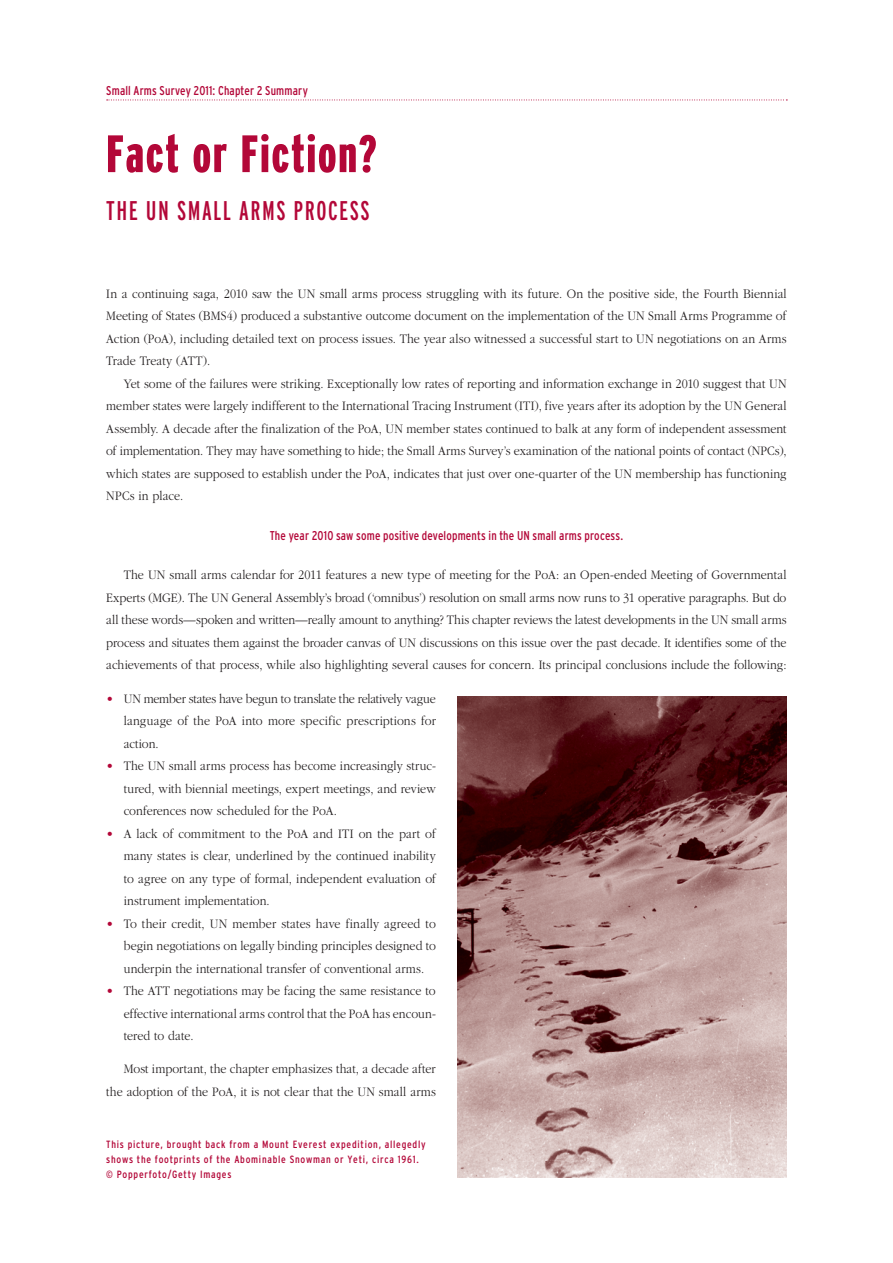
<style>
.page{position:relative;width:893px;height:1263px;background:#fff}
.page>*{position:absolute;margin:0;border:0;box-sizing:border-box;transform-origin:0 0}
.t1{font:900 extra-condensed 52.5px "Interstate";letter-spacing:.035em;color:#b30738}
.t2{font:extra-condensed 27px "Interstate";letter-spacing:.055em;color:#b30738}
.t3{font:300 13.5px/22.5px "Garamond";color:#231f20;text-align:justify;scale:.9 1}
.t4{font:condensed 12.75px "Interstate";letter-spacing:.015em;color:#b30738;scale:.95 1}
.t5{font:condensed 10.5px/15px "Interstate";letter-spacing:.07em;color:#b30738}
</style>
<div class="page">
<svg style="left:107px;top:100px;width:680px;height:1px"></svg>
<img style="left:457px;top:696px;width:330px;height:482px">
<p class="t4" style="left:106px;top:85px;width:214px">Small Arms Survey 2011: Chapter 2 Summary</p>
<h1 class="t1" style="left:106px;top:125px;width:272px">Fact or Fiction?</h1>
<h2 class="t2" style="left:106px;top:201px;width:265px">THE UN SMALL ARMS PROCESS</h2>
<p class="t3" style="left:106px;top:283px;width:758px">In a continuing saga, 2010 saw the UN small arms process struggling with its future. On the positive side, the Fourth Biennial Meeting of States (BMS4) produced a substantive outcome document on the implementation of the UN Small Arms Programme of Action (PoA), including detailed text on process issues. The year also witnessed a successful start to UN negotiations on an Arms Trade Treaty (ATT).</p>
<p class="t3" style="left:106px;top:373px;width:757px;text-indent:17px">Yet some of the failures were striking. Exceptionally low rates of reporting and information exchange in 2010 suggest that UN member states were largely indifferent to the International Tracing Instrument (ITI), five years after its adoption by the UN General Assembly. A decade after the finalization of the PoA, UN member states continued to balk at any form of independent assessment of implementation. They may have something to hide; the Small Arms Survey’s examination of the national points of contact (NPCs), which states are supposed to establish under the PoA, indicates that just over one-quarter of the UN membership has functioning NPCs in place.</p>
<p class="t4" style="left:270px;top:530px;width:374px">The year 2010 saw some positive developments in the UN small arms process.</p>
<p class="t3" style="left:106px;top:565px;width:757px;text-indent:17px">The UN small arms calendar for 2011 features a new type of meeting for the PoA: an Open-ended Meeting of Governmental Experts (MGE). The UN General Assembly’s broad (‘omnibus’) resolution on small arms now runs to 31 operative paragraphs. But do all these words—spoken and written—really amount to anything? This chapter reviews the latest developments in the UN small arms process and situates them against the broader canvas of UN discussions on this issue over the past decade. It identifies some of the achievements of that process, while also highlighting several causes for concern. Its principal conclusions include the following:</p>
<p class="t3" style="left:124px;top:688px;width:348px;text-align:left">UN member states have begun to translate the relatively vague language of the PoA into more specific prescriptions for action.<br>The UN small arms process has become increasingly struc&shy;tured, with biennial meetings, expert meetings, and review conferences now scheduled for the PoA.<br>A lack of commitment to the PoA and ITI on the part of many states is clear, underlined by the continued inability to agree on any type of formal, independent evaluation of instrument implementation.<br>To their credit, UN member states have finally agreed to begin negotiations on legally binding principles designed to underpin the international transfer of conventional arms.<br>The ATT negotiations may be facing the same resistance to effective international arms control that the PoA has encoun&shy;tered to date.</p>
<p class="t3" style="left:106px;top:1059px;width:368px;text-align:right">Most important, the chapter emphasizes that, a decade after the adoption of the PoA, it is not clear that the UN small arms</p>
<p class="t5" style="left:106px;top:1137px;width:321px">This picture, brought back from a Mount Everest expedition, allegedly shows the footprints of the Abominable Snowman or Yeti, circa 1961. © Popperfoto/Getty Images</p>
</div>
